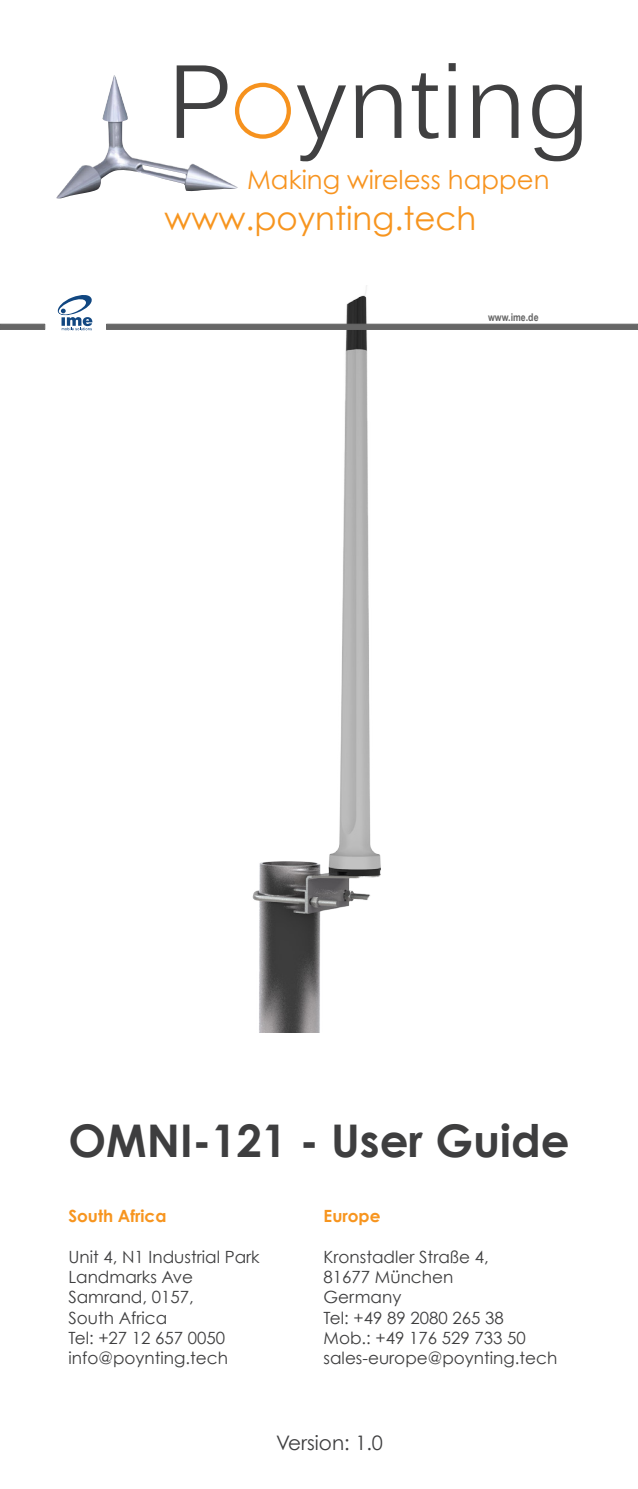
<style>
.page{position:relative;width:638px;height:1489px;background:#fff}
.page>*{position:absolute;margin:0;border:0;box-sizing:border-box;transform-origin:0 0}
.t1{font:700 45px "Century Gothic";color:#3e3e3f}
.t2{font:32.5px "Century Gothic";color:#f7951f}
.t3{font:26px "Century Gothic";color:#f79420}
.t4{font:20px "Century Gothic";color:#3e3e3f}
.t5{font:16.75px/20.2px "Century Gothic";color:#3e3e3f}
.t6{font:700 16.75px "Century Gothic";color:#f7951f}
.t7{font:700 10.75px "Arial Narrow";color:#666}
</style>
<div class="page">
<img style="left:56px;top:75px;width:182px;height:124px">
<svg style="left:235px;top:83px;width:56px;height:56px"></svg>
<svg style="left:177px;top:65px;width:50px;height:73px"></svg>
<svg style="left:297px;top:85px;width:49px;height:76px"></svg>
<svg style="left:356px;top:84px;width:45px;height:54px"></svg>
<svg style="left:412px;top:73px;width:26px;height:66px"></svg>
<div style="left:449px;top:85px;width:7px;height:53px;background:#404041"></div>
<div style="left:449px;top:63px;width:7px;height:8px;background:#404041"></div>
<svg style="left:473px;top:84px;width:45px;height:54px"></svg>
<svg style="left:532px;top:84px;width:50px;height:77px"></svg>
<img style="left:57px;top:285px;width:324px;height:747px">
<svg style="left:106px;top:323px;width:531px;height:7px"></svg>
<svg style="left:0;top:323px;width:45px;height:7px"></svg>
<svg style="left:58px;top:295px;width:34px;height:35px"></svg>
<h3 class="t3" style="left:247px;top:164px;width:304px">Making wireless happen</h3>
<h2 class="t2" style="left:164px;top:198px;width:313px">www.poynting.tech</h2>
<p class="t7" style="left:488px;top:310px;width:52px">www.ime.de</p>
<h1 class="t1" style="left:68px;top:1112px;width:503px">OMNI-121 - User Guide</h1>
<p class="t6" style="left:68px;top:1205px;width:100px">South Africa</p>
<p class="t5" style="left:68px;top:1246px;width:193px">Unit 4, N1 Industrial Park<br>Landmarks Ave<br>Samrand, 0157,<br>South Africa<br>Tel: +27 12 657 0050 info@poynting.tech</p>
<p class="t6" style="left:323px;top:1205px;width:58px">Europe</p>
<p class="t5" style="left:323px;top:1246px;width:235px">Kronstadler Straße 4,<br>81677 München<br>Germany<br>Tel: +49 89 2080 265 38<br>Mob.: +49 176 529 733 50 sales-europe@poynting.tech</p>
<p class="t4" style="left:276px;top:1430px;width:108px">Version: 1.0</p>
</div>
